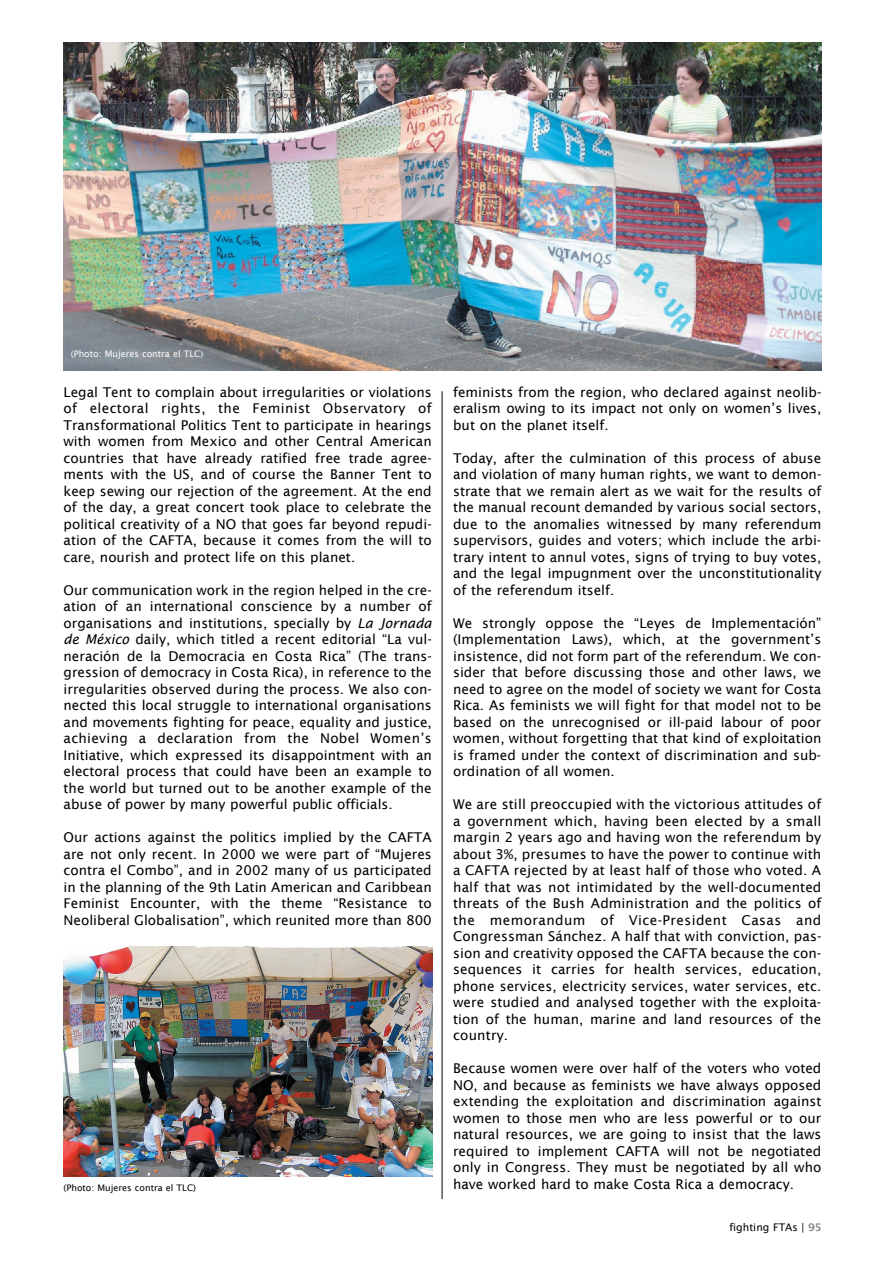
<style>
.page{position:relative;width:893px;height:1263px;background:#fff}
.page>*{position:absolute;margin:0;border:0;box-sizing:border-box;transform-origin:0 0}
.t1{font:13.5px/16.5px "Lucida Sans";color:#000;text-align:justify}
.t2{font:10.5px "Lucida Sans";color:#000}
.t3{font:9px "Lucida Sans";color:#000}
.t4{font:9px "Lucida Sans";color:#fff}
.s1{font-style:italic}
.s2{font-weight:600;color:#808080}
</style>
<div class="page">
<hr style="left:442px;top:391px;width:1px;height:808px;background:#000">
<img style="left:64px;top:43px;width:757px;height:327px">
<img style="left:64px;top:947px;width:368px;height:229px">
<p class="t4" style="left:71px;top:349px;width:134px">(Photo: Mujeres contra el TLC)</p>
<p class="t1" style="left:64px;top:384px;width:370px">Legal Tent to complain about irregularities or violations of electoral rights, the Feminist Observatory of Transformational Politics Tent to participate in hearings with women from Mexico and other Central American countries that have already ratified free trade agree&shy;ments with the US, and of course the Banner Tent to keep sewing our rejection of the agreement. At the end of the day, a great concert took place to celebrate the political creativity of a NO that goes far beyond repudi&shy;ation of the CAFTA, because it comes from the will to care, nourish and protect life on this planet.</p>
<p class="t1" style="left:64px;top:582px;width:370px">Our communication work in the region helped in the cre&shy;ation of an international conscience by a number of organisations and institutions, specially by <span class="s1">La Jornada de México</span> daily, which titled a recent editorial “La vul&shy;neración de la Democracia en Costa Rica” (The trans&shy;gression of democracy in Costa Rica), in reference to the irregularities observed during the process. We also con&shy;nected this local struggle to international organisations and movements fighting for peace, equality and justice, achieving a declaration from the Nobel Women’s Initiative, which expressed its disappointment with an electoral process that could have been an example to the world but turned out to be another example of the abuse of power by many powerful public officials.</p>
<p class="t1" style="left:64px;top:829px;width:370px">Our actions against the politics implied by the CAFTA are not only recent. In 2000 we were part of “Mujeres contra el Combo”, and in 2002 many of us participated in the planning of the 9th Latin American and Caribbean Feminist Encounter, with the theme “Resistance to Neoliberal Globalisation”, which reunited more than 800</p>
<p class="t3" style="left:64px;top:1183px;width:134px">(Photo: Mujeres contra el TLC)</p>
<p class="t1" style="left:453px;top:384px;width:370px">feminists from the region, who declared against neolib&shy;eralism owing to its impact not only on women’s lives, but on the planet itself.</p>
<p class="t1" style="left:453px;top:450px;width:370px">Today, after the culmination of this process of abuse and violation of many human rights, we want to demon&shy;strate that we remain alert as we wait for the results of the manual recount demanded by various social sectors, due to the anomalies witnessed by many referendum supervisors, guides and voters; which include the arbi&shy;trary intent to annul votes, signs of trying to buy votes, and the legal impugnment over the unconstitutionality of the referendum itself.</p>
<p class="t1" style="left:453px;top:615px;width:370px">We strongly oppose the “Leyes de Implementación” (Implementation Laws), which, at the government’s insistence, did not form part of the referendum. We con&shy;sider that before discussing those and other laws, we need to agree on the model of society we want for Costa Rica. As feminists we will fight for that model not to be based on the unrecognised or ill-paid labour of poor women, without forgetting that that kind of exploitation is framed under the context of discrimination and sub&shy;ordination of all women.</p>
<p class="t1" style="left:453px;top:796px;width:370px">We are still preoccupied with the victorious attitudes of a government which, having been elected by a small margin 2 years ago and having won the referendum by about 3%, presumes to have the power to continue with a CAFTA rejected by at least half of those who voted. A half that was not intimidated by the well-documented threats of the Bush Administration and the politics of the memorandum of Vice-President Casas and Congressman Sánchez. A half that with conviction, pas&shy;sion and creativity opposed the CAFTA because the con&shy;sequences it carries for health services, education, phone services, electricity services, water services, etc. were studied and analysed together with the exploita&shy;tion of the human, marine and land resources of the country.</p>
<p class="t1" style="left:453px;top:1060px;width:370px">Because women were over half of the voters who voted NO, and because as feminists we have always opposed extending the exploitation and discrimination against women to those men who are less powerful or to our natural resources, we are going to insist that the laws required to implement CAFTA will not be negotiated only in Congress. They must be negotiated by all who have worked hard to make Costa Rica a democracy.</p>
<p class="t2" style="left:729px;top:1221px;width:94px">fighting FTAs | <span class="s2">95</span></p>
</div>
